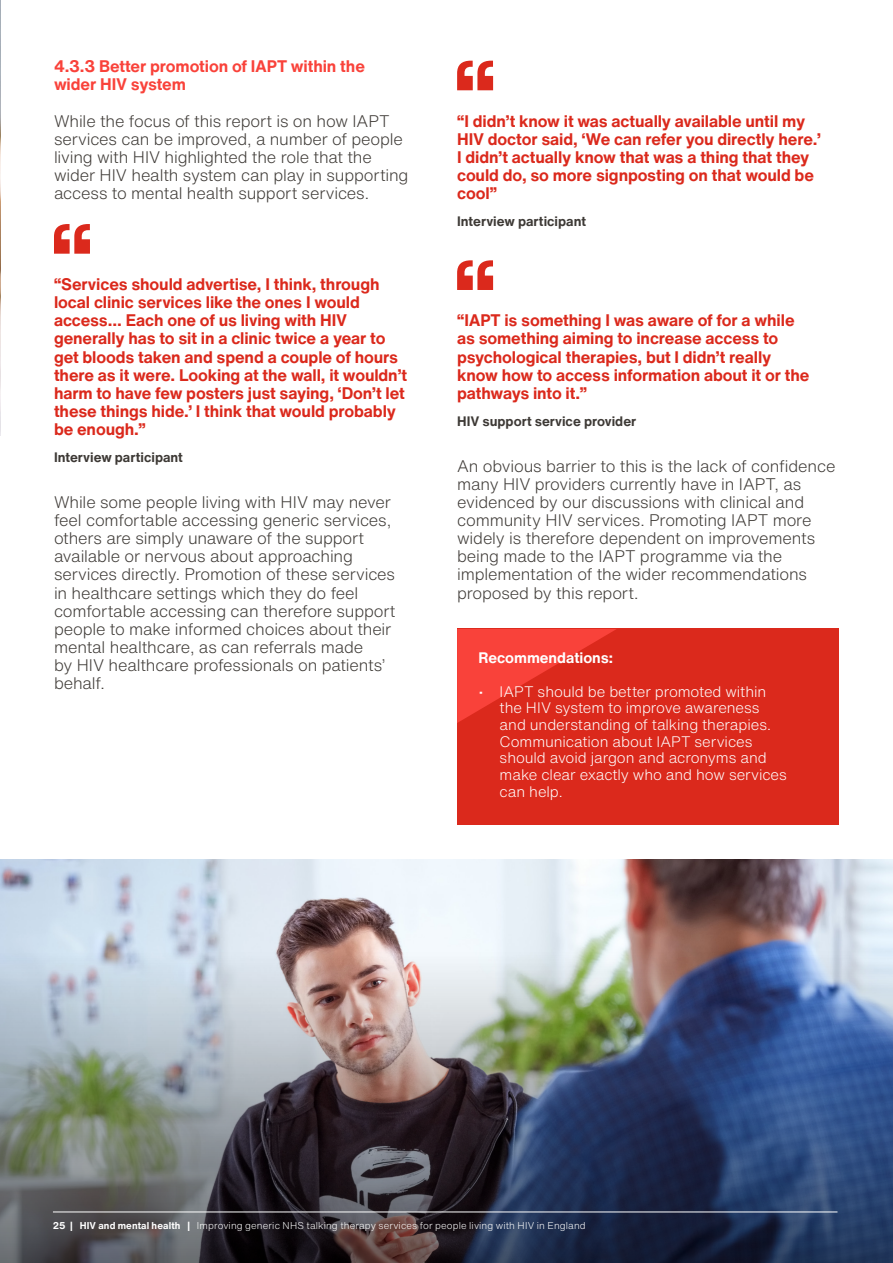
<style>
.page{position:relative;width:893px;height:1263px;background:#fff}
.page>*{position:absolute;margin:0;border:0;box-sizing:border-box;transform-origin:0 0}
.t1{font:300 16.5px/18.1px "Helvetica Now Text";letter-spacing:-.01em;color:#3d3935}
.t2{font:700 16.5px/18.1px "Helvetica Now Text";letter-spacing:-.01em;color:#db291c}
.t3{font:700 16.5px/18.1px "Helvetica Now Text";letter-spacing:-.01em;color:#f9423a}
.t4{font:300 15px/16.6px "Helvetica Now Text";letter-spacing:-.005em;color:#fff}
.t5{font:700 15px "Helvetica Now Text";letter-spacing:-.005em;color:#fff}
.t6{font:700 13.5px "Helvetica Now Text";color:#3d3935}
.t7{font:300 9.75px "Helvetica Now Text";letter-spacing:.01em;color:#fff}
.s1{font-weight:700}
</style>
<div class="page">
<img style="left:0;top:859px;width:893px;height:12px">
<img style="left:0;top:871px;width:893px;height:392px">
<svg style="left:54px;top:224px;width:36px;height:30px"></svg>
<svg style="left:457px;top:61px;width:36px;height:29px"></svg>
<svg style="left:457px;top:260px;width:36px;height:30px"></svg>
<div style="left:457px;top:629px;width:382px;height:196px;background:#db291c"></div>
<svg style="left:457px;top:629px;width:159px;height:94px"></svg>
<hr style="left:53px;top:1212px;width:784px;height:1px;background:#fff">
<img style="left:0;top:0;width:1px;height:435px">
<p class="t3" style="left:54px;top:57px;width:312px">4.3.3 Better promotion of IAPT within the wider HIV system</p>
<p class="t1" style="left:54px;top:111px;width:356px">While the focus of this report is on how IAPT services can be improved, a number of people living with HIV highlighted the role that the wider HIV health system can play in supporting access to mental health support services.</p>
<p class="t2" style="left:54px;top:275px;width:355px">“Services should advertise, I think, through local clinic services like the ones I would access… Each one of us living with HIV generally has to sit in a clinic twice a year to get bloods taken and spend a couple of hours there as it were. Looking at the wall, it wouldn’t harm to have few posters just saying, ‘Don’t let these things hide.’ I think that would probably be enough.”</p>
<p class="t6" style="left:54px;top:447px;width:130px">Interview participant</p>
<p class="t1" style="left:54px;top:492px;width:343px">While some people living with HIV may never feel comfortable accessing generic services, others are simply unaware of the support available or nervous about approaching services directly. Promotion of these services in healthcare settings which they do feel comfortable accessing can therefore support people to make informed choices about their mental healthcare, as can referrals made<br>by HIV healthcare professionals on patients’ behalf.</p>
<p class="t2" style="left:457px;top:111px;width:365px">“I didn’t know it was actually available until my HIV doctor said, ‘We can refer you directly here.’ I didn’t actually know that was a thing that they could do, so more signposting on that would be cool”</p>
<p class="t6" style="left:457px;top:211px;width:130px">Interview participant</p>
<p class="t2" style="left:457px;top:311px;width:354px">“IAPT is something I was aware of for a while as something aiming to increase access to psychological therapies, but I didn’t really know how to access information about it or the pathways into it.”</p>
<p class="t6" style="left:457px;top:411px;width:181px">HIV support service provider</p>
<p class="t1" style="left:457px;top:456px;width:380px">An obvious barrier to this is the lack of confidence many HIV providers currently have in IAPT, as evidenced by our discussions with clinical and community HIV services. Promoting IAPT more widely is therefore dependent on improvements being made to the IAPT programme via the implementation of the wider recommendations proposed by this report.</p>
<p class="t5" style="left:478px;top:647px;width:136px">Recommendations:</p>
<p class="t4" style="left:500px;top:682px;width:289px;text-indent:-21px">• IAPT should be better promoted within the HIV system to improve awareness and understanding of talking therapies.<br>Communication about IAPT services should avoid jargon and acronyms and make clear exactly who and how services can help.</p>
<p class="t7" style="left:53px;top:1218px;width:534px"><span class="s1">25 | HIV and mental health |</span> Improving generic NHS talking therapy services for people living with HIV in England</p>
</div>
